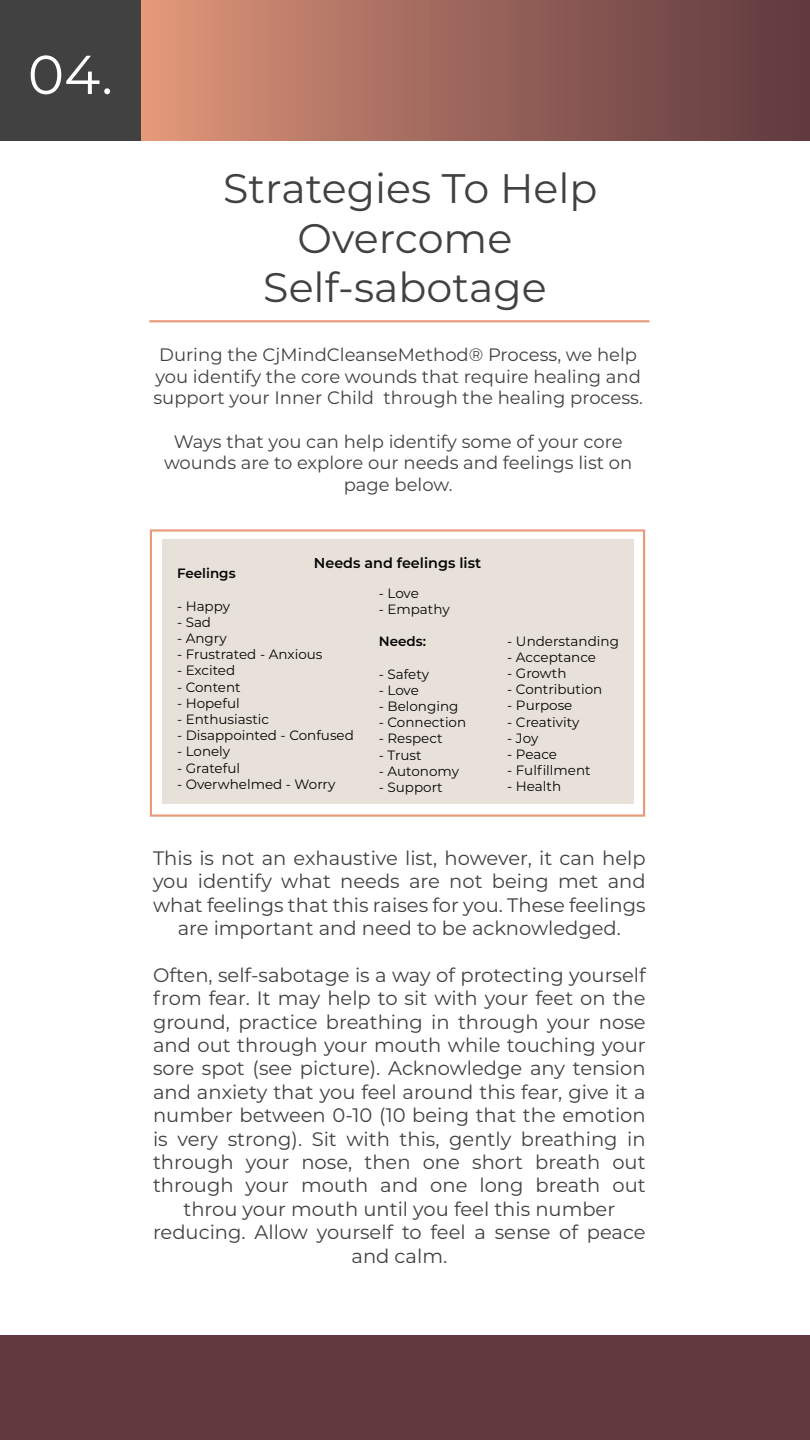
<style>
.page{position:relative;width:810px;height:1440px;background:#fff}
.page>*{position:absolute;margin:0;border:0;box-sizing:border-box;transform-origin:0 0}
.t1{font:54.75px "Montserrat";color:#fff}
.t2{font:41.25px/49.5px "Montserrat";color:#424142;text-align:center}
.t3{font:19.5px/23.4px "Montserrat";color:#424142;text-align:center}
.t4{font:18px/21.6px "Montserrat";color:#424142;text-align:center}
.t5{font:600 14.33px "Montserrat";color:#050504}
.t6{font:13.5px "Montserrat";color:#050504}
.t7{font:600 13.5px "Montserrat";color:#050504}
</style>
<div class="page">
<hr style="left:149px;top:320px;width:500px;height:2px;background:#e79b7b">
<div style="left:150px;top:529px;width:495px;height:288px;border:2px solid #e79b7b"></div>
<div style="left:163px;top:539px;width:471px;height:265px;background:#e7e1da"></div>
<div style="left:0;top:1335px;width:810px;height:105px;background:#603a3f"></div>
<div style="left:141px;top:0;width:669px;height:141px;background:linear-gradient(to right,#df9579,#5b373e)"></div>
<div style="left:0;top:0;width:141px;height:141px;background:#424142"></div>
<h1 class="t1" style="left:28px;top:37px;width:87px">04.</h1>
<h2 class="t2" style="left:223px;top:163px;width:376px">Strategies To Help<br>Overcome<br>Self-sabotage</h2>
<p class="t4" style="left:153px;top:343px;width:491px">During the CjMindCleanseMethod® Process, we help you identify the core wounds that require healing and support your Inner Child through the healing process.</p>
<p class="t4" style="left:164px;top:430px;width:470px">Ways that you can help identify some of your core wounds are to explore our needs and feelings list on page below.</p>
<p class="t5" style="left:314px;top:552px;width:169px">Needs and feelings list</p>
<p class="t7" style="left:177px;top:564px;width:60px">Feelings</p>
<p class="t6" style="left:177px;top:596px;width:55px">- Happy</p>
<p class="t6" style="left:177px;top:613px;width:36px">- Sad</p>
<p class="t6" style="left:177px;top:629px;width:51px">- Angry</p>
<p class="t6" style="left:177px;top:645px;width:147px">- Frustrated - Anxious</p>
<p class="t6" style="left:177px;top:661px;width:60px">- Excited</p>
<p class="t6" style="left:177px;top:677px;width:65px">- Content</p>
<p class="t6" style="left:177px;top:694px;width:64px">- Hopeful</p>
<p class="t6" style="left:177px;top:710px;width:94px">- Enthusiastic</p>
<p class="t6" style="left:177px;top:726px;width:178px">- Disappointed - Confused</p>
<p class="t6" style="left:177px;top:742px;width:55px">- Lonely</p>
<p class="t6" style="left:177px;top:758px;width:65px">- Grateful</p>
<p class="t6" style="left:177px;top:775px;width:160px">- Overwhelmed - Worry</p>
<p class="t6" style="left:379px;top:583px;width:42px">- Love</p>
<p class="t6" style="left:379px;top:600px;width:72px">- Empathy</p>
<p class="t7" style="left:379px;top:632px;width:49px">Needs:</p>
<p class="t6" style="left:379px;top:664px;width:52px">- Safety</p>
<p class="t6" style="left:379px;top:681px;width:42px">- Love</p>
<p class="t6" style="left:379px;top:697px;width:81px">- Belonging</p>
<p class="t6" style="left:379px;top:713px;width:89px">- Connection</p>
<p class="t6" style="left:379px;top:729px;width:65px">- Respect</p>
<p class="t6" style="left:379px;top:745px;width:44px">- Trust</p>
<p class="t6" style="left:379px;top:762px;width:82px">- Autonomy</p>
<p class="t6" style="left:379px;top:778px;width:65px">- Support</p>
<p class="t6" style="left:507px;top:632px;width:113px">- Understanding</p>
<p class="t6" style="left:507px;top:648px;width:90px">- Acceptance</p>
<p class="t6" style="left:507px;top:664px;width:61px">- Growth</p>
<p class="t6" style="left:507px;top:680px;width:97px">- Contribution</p>
<p class="t6" style="left:507px;top:696px;width:67px">- Purpose</p>
<p class="t6" style="left:507px;top:713px;width:74px">- Creativity</p>
<p class="t6" style="left:507px;top:729px;width:33px">- Joy</p>
<p class="t6" style="left:507px;top:745px;width:51px">- Peace</p>
<p class="t6" style="left:507px;top:761px;width:85px">- Fulfillment</p>
<p class="t6" style="left:507px;top:777px;width:55px">- Health</p>
<p class="t3" style="left:153px;top:846px;width:494px">This is not an exhaustive list, however, it can help you identify what needs are not being met and what feelings that this raises for you. These feelings are important and need to be acknowledged.</p>
<p class="t3" style="left:153px;top:963px;width:494px">Often, self-sabotage is a way of protecting yourself from fear. It may help to sit with your feet on the ground, practice breathing in through your nose and out through your mouth while touching your sore spot (see picture). Acknowledge any tension and anxiety that you feel around this fear, give it a number between 0-10 (10 being that the emotion is very strong). Sit with this, gently breathing in through your nose, then one short breath out through your mouth and one long breath out throu your mouth until you feel this number reducing. Allow yourself to feel a sense of peace and calm.</p>
</div>
